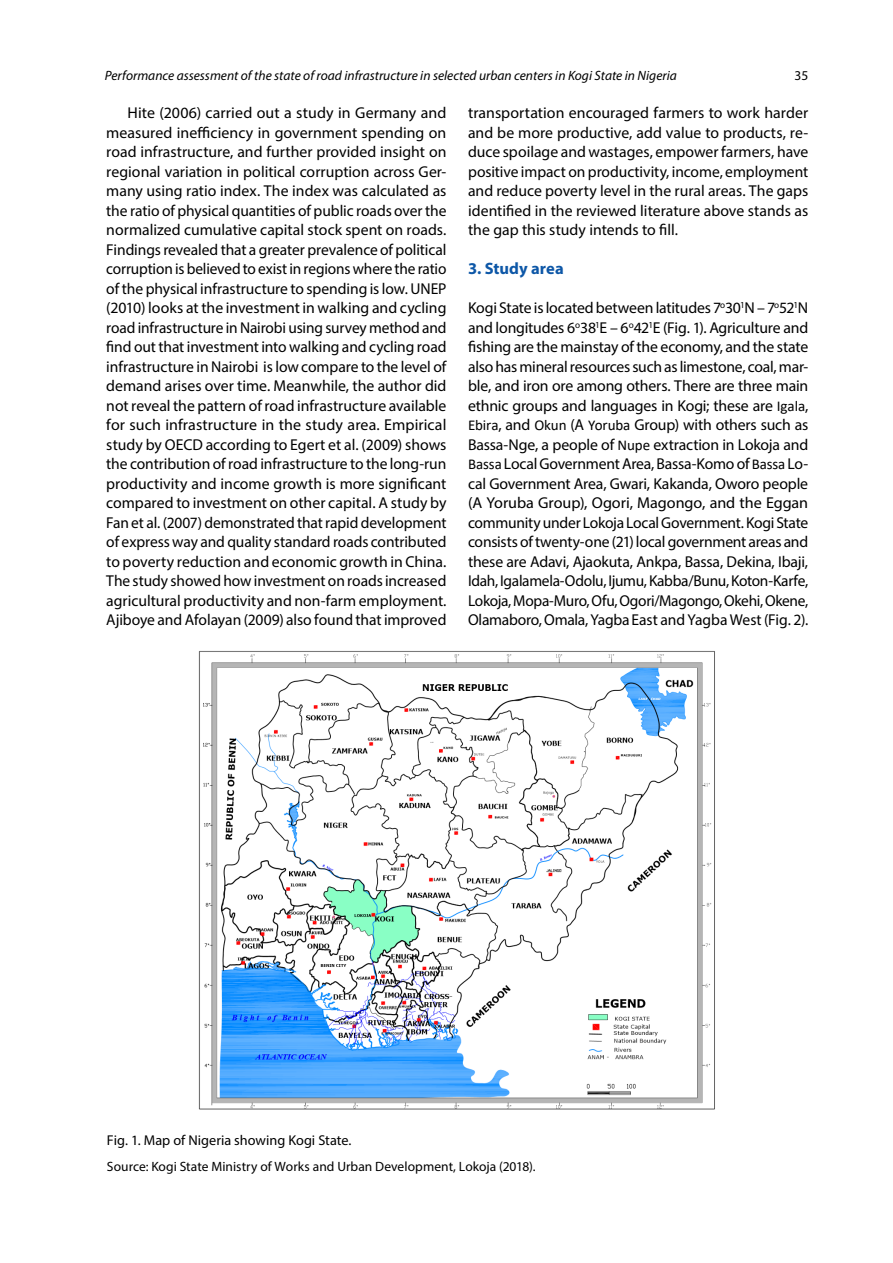
<style>
.page{position:relative;width:893px;height:1263px;background:#fff}
.page>*{position:absolute;margin:0;border:0;box-sizing:border-box;transform-origin:0 0}
.t1{font:700 16.5px "Myriad Pro";color:#0d57a7}
.t2{font:15.75px/19.5px "Myriad Pro";letter-spacing:-.005em;color:#000;text-align:justify}
.t3{font:14.25px "Myriad Pro";color:#000}
.t4{font:italic 13.5px "Myriad Pro";color:#000}
.t5{font:13.5px "Myriad Pro";color:#000}
.s1{font-family:"Calibri";font-size:15px}
</style>
<div class="page">
<img style="left:198px;top:651px;width:517px;height:459px">
<p class="t4" style="left:105px;top:67px;width:573px">Performance assessment of the state of road infrastructure in selected urban centers in Kogi State in Nigeria</p>
<p class="t5" style="left:794px;top:67px;width:15px">35</p>
<p class="t2" style="left:106px;top:103px;width:342px;text-indent:21px">Hite (2006) carried out a study in Germany and measured inefficiency in government spending on road infrastructure, and further provided insight on regional variation in political corruption across Ger&shy;many using ratio index. The index was calculated as the ratio of physical quantities of public roads over the normalized cumulative capital stock spent on roads.<br>Findings revealed that a greater prevalence of political corruption is believed to exist in regions where the ratio of the physical infrastructure to spending is low. UNEP (2010) looks at the investment in walking and cycling road infrastructure in Nairobi using survey method and find out that investment into walking and cycling road infrastructure in Nairobi is low compare to the level of demand arises over time. Meanwhile, the author did not reveal the pattern of road infrastructure available for such infrastructure in the study area. Empirical study by OECD according to Egert et al. (2009) shows the contribution of road infrastructure to the long-run productivity and income growth is more significant compared to investment on other capital. A study by Fan et al. (2007) demonstrated that rapid development of express way and quality standard roads contributed to poverty reduction and economic growth in China.<br>The study showed how investment on roads increased agricultural productivity and non-farm employment.<br>Ajiboye and Afolayan (2009) also found that improved</p>
<p class="t2" style="left:468px;top:103px;width:342px">transportation encouraged farmers to work harder and be more productive, add value to products, re&shy;duce spoilage and wastages, empower farmers, have positive impact on productivity, income, employment and reduce poverty level in the rural areas. The gaps identified in the reviewed literature above stands as the gap this study intends to fill.</p>
<p class="t1" style="left:468px;top:258px;width:97px">3. Study area</p>
<p class="t2" style="left:468px;top:298px;width:342px">Kogi State is located between latitudes 7<sup>o</sup>30<sup>1</sup>N – 7<sup>o</sup>52<sup>1</sup>N and longitudes 6<sup>o</sup>38<sup>1</sup>E – 6<sup>o</sup>42<sup>1</sup>E (Fig. 1). Agriculture and fishing are the mainstay of the economy, and the state also has mineral resources such as limestone, coal, mar&shy;ble, and iron ore among others. There are three main ethnic groups and languages in Kogi; these are <span class="s1">Igala</span>, <span class="s1">Ebira</span>, and <span class="s1">Okun</span> (A <span class="s1">Yoruba</span> Group) with others such as Bassa-Nge, a people of <span class="s1">Nupe</span> extraction in Lokoja and <span class="s1">Bassa</span> Local Government Area, Bassa-Komo of <span class="s1">Bassa</span> Lo&shy;cal Government Area, Gwari, Kakanda, Oworo people (A Yoruba Group), Ogori, Magongo, and the Eggan community under Lokoja Local Government. Kogi State consists of twenty-one (21) local government areas and these are Adavi, Ajaokuta, Ankpa, Bassa, Dekina, Ibaji, Idah, Igalamela-Odolu, Ijumu, Kabba/Bunu, Koton-Karfe, Lokoja, Mopa-Muro, Ofu, Ogori/Magongo, Okehi, Okene, Olamaboro, Omala, Yagba East and Yagba West (Fig. 2).</p>
<p class="t3" style="left:107px;top:1131px;width:246px">Fig. 1. Map of Nigeria showing Kogi State.</p>
<p class="t5" style="left:107px;top:1158px;width:430px">Source: Kogi State Ministry of Works and Urban Development, Lokoja (2018).</p>
</div>
